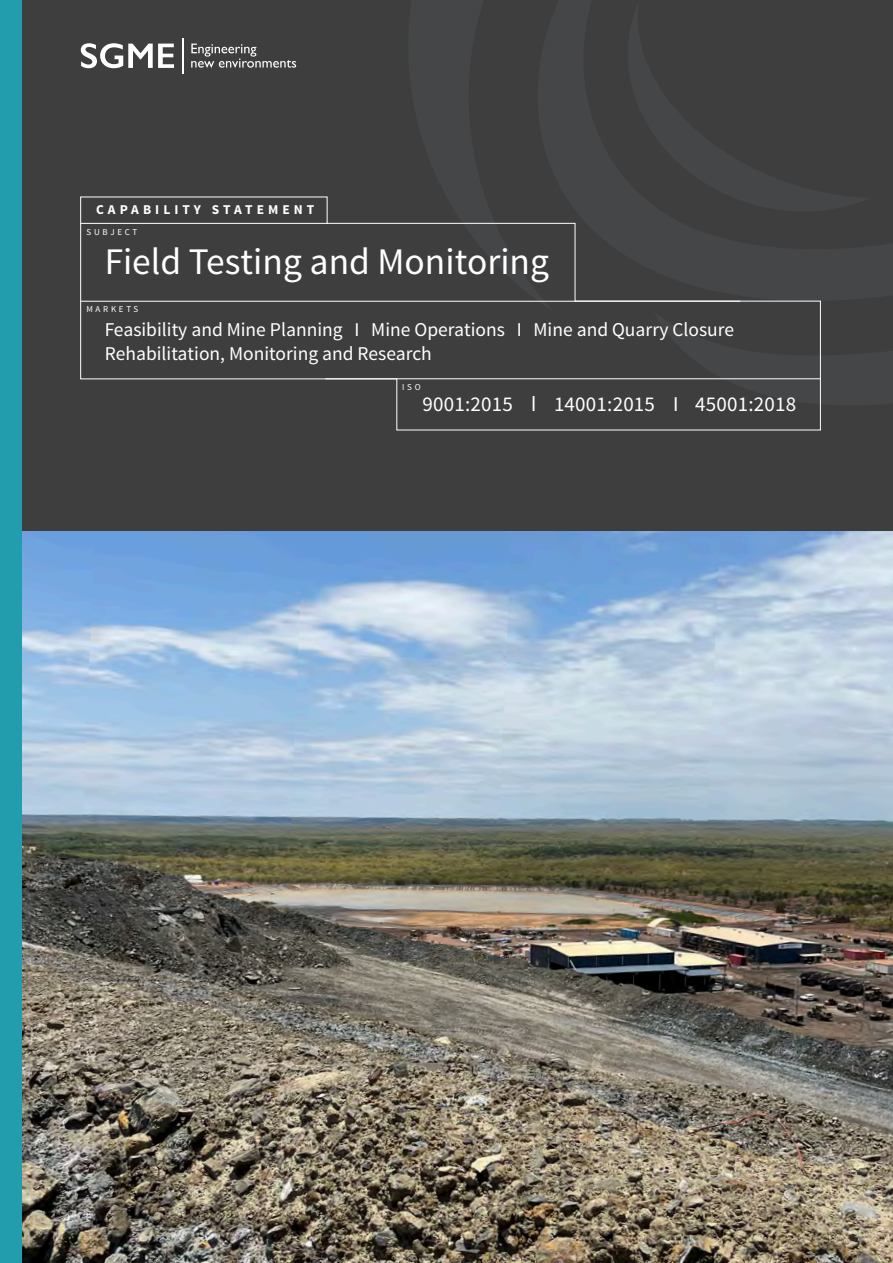
<style>
.page{position:relative;width:893px;height:1263px;background:#fff}
.page>*{position:absolute;margin:0;border:0;box-sizing:border-box;transform-origin:0 0}
.t1{font:37.5px "Source Sans Pro";color:#fff}
.t2{font:21px "Source Sans Pro";letter-spacing:.01em;color:#fff}
.t3{font:19.5px/23.4px "Source Sans Pro";color:#fff}
.t4{font:700 13.5px "Source Sans Pro";letter-spacing:.3em;color:#fff}
.t5{font:9px "Source Sans Pro";letter-spacing:.3em;color:#fff}
</style>
<div class="page">
<div style="left:0;top:0;width:893px;height:566px;background:#3e3e3f"></div>
<img style="left:21px;top:531px;width:872px;height:732px">
<svg style="left:80px;top:196px;width:741px;height:235px"></svg>
<svg style="left:81px;top:43px;width:93px;height:25px"></svg>
<svg style="left:191px;top:44px;width:105px;height:24px"></svg>
<hr style="left:182px;top:38px;width:2px;height:35px;background:#fff">
<div style="left:0;top:0;width:21px;height:1263px;background:#229dae"></div>
<p class="t4" style="left:96px;top:201px;width:220px">CAPABILITY STATEMENT</p>
<p class="t5" style="left:87px;top:226px;width:52px">SUBJECT</p>
<h1 class="t1" style="left:105px;top:238px;width:446px">Field Testing and Monitoring</h1>
<p class="t5" style="left:86px;top:303px;width:53px">MARKETS</p>
<p class="t3" style="left:105px;top:318px;width:631px">Feasibility and Mine Planning I Mine Operations I Mine and Quarry Closure<br>Rehabilitation, Monitoring and Research</p>
<p class="t5" style="left:402px;top:381px;width:20px">ISO</p>
<p class="t2" style="left:423px;top:391px;width:375px">9001:2015 l 14001:2015 I 45001:2018</p>
</div>
